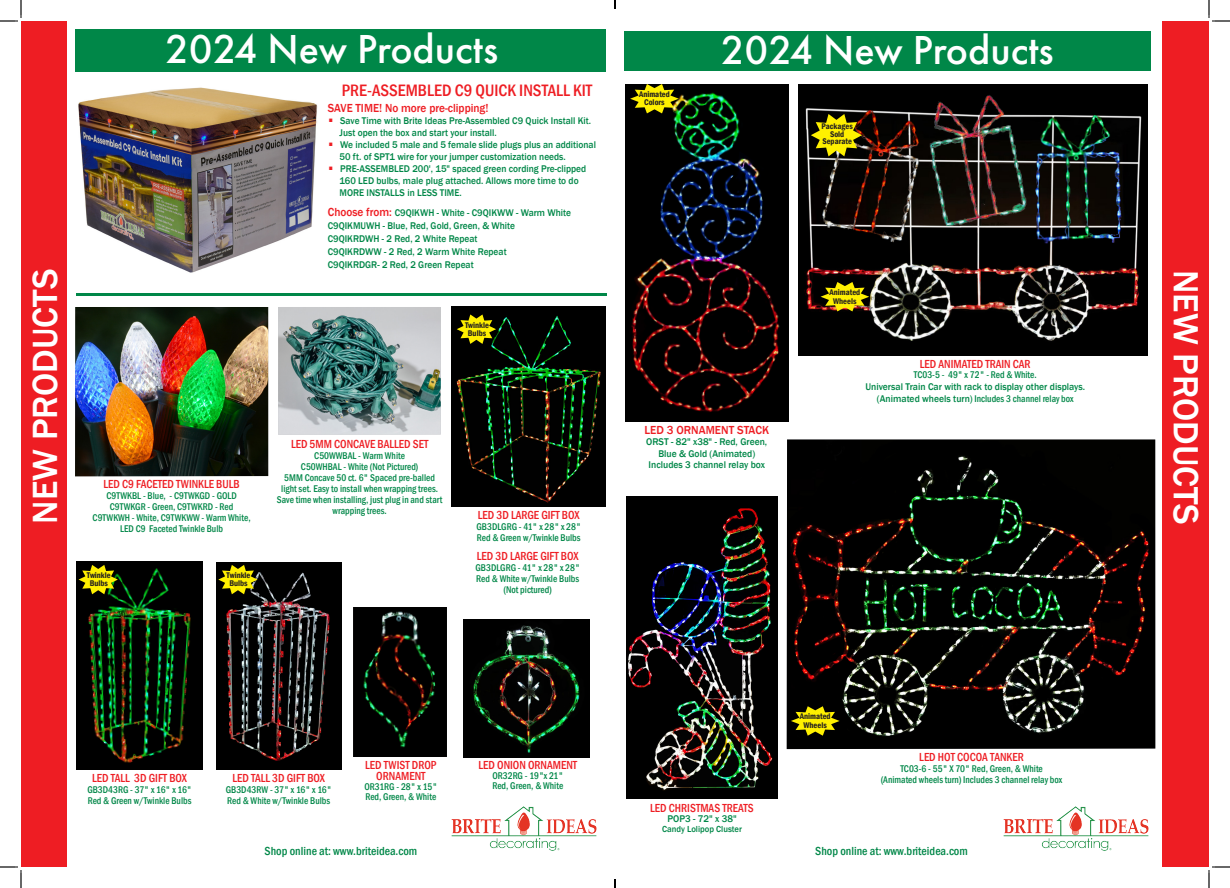
<style>
.page{position:relative;width:1230px;height:888px;background:#fff}
.page>*{position:absolute;margin:0;border:0;box-sizing:border-box;transform-origin:0 0}
.Description_1_White{font:500 42px "Futura PT";color:#fff}
.Description_1_White-2{font:500 36px "Franklin Gothic";color:#fff}
.t1{font:500 27px "Franklin Gothic";color:#ee1d23;scale:.94 1}
.t2{font:500 condensed 17px "Franklin Gothic";color:#ee1d23}
.Description_1_White-3{font:500 condensed 12px/10.4px "Franklin Gothic";color:#ee1d23;text-align:center;scale:.96 1}
.t3{font:500 condensed 12px "Franklin Gothic";color:#008748}
.t4{font:500 12px "Franklin Gothic";color:#ee1d23;scale:.94 1}
.t5{font:500 12px "Franklin Gothic";color:#ee1d23;scale:.96 1}
.Description_1_White-4{font:500 condensed 10px/11px "Franklin Gothic";color:#008748;text-align:center;scale:.96 1}
.Description_1_White-5{font:500 10px "Franklin Gothic";color:#008748;scale:.94 1}
.Description_1_White-6{font:500 10px/12px "Franklin Gothic";color:#008748;text-align:center;scale:.96 1}
.Description_1_White-7{font:500 9px "Franklin Gothic";color:#008748;scale:.96 1}
.t6{font:600 condensed 8.5px "Franklin Gothic";color:#231f20}
.s1{font-size:12px;color:#ee1d23}
.s2{font-stretch:normal}
</style>
<div class="page">
<div style="left:625px;top:31px;width:526px;height:39px;background:#008748"></div>
<div style="left:1163px;top:21px;width:46px;height:846px;background:#ee1d23"></div>
<div style="left:21px;top:21px;width:46px;height:846px;background:#ee1d23"></div>
<div style="left:76px;top:30px;width:530px;height:42px;background:#008748"></div>
<img style="left:78px;top:87px;width:240px;height:186px">
<img style="left:452px;top:307px;width:154px;height:199px">
<img style="left:464px;top:620px;width:126px;height:137px">
<img style="left:217px;top:562px;width:124px;height:207px">
<img style="left:77px;top:562px;width:126px;height:207px">
<img style="left:1003px;top:806px;width:146px;height:45px">
<img style="left:626px;top:85px;width:162px;height:337px">
<img style="left:451px;top:806px;width:146px;height:45px">
<img style="left:627px;top:497px;width:151px;height:302px">
<img style="left:787px;top:440px;width:368px;height:309px">
<img style="left:799px;top:85px;width:349px;height:271px">
<hr style="left:76px;top:293px;width:530px;height:3px;background:#008748">
<svg style="left:218px;top:565px;width:40px;height:29px"></svg>
<svg style="left:79px;top:565px;width:39px;height:29px"></svg>
<svg style="left:457px;top:314px;width:39px;height:30px"></svg>
<img style="left:75px;top:307px;width:193px;height:169px">
<img style="left:278px;top:307px;width:163px;height:128px">
<img style="left:353px;top:607px;width:94px;height:150px">
<img style="left:800px;top:93px;width:148px;height:161px">
<img style="left:902px;top:84px;width:147px;height:150px">
<img style="left:1017px;top:108px;width:125px;height:140px">
<svg style="left:811px;top:114px;width:51px;height:42px;background:#968a02"></svg>
<svg style="left:791px;top:706px;width:49px;height:30px"></svg>
<svg style="left:821px;top:282px;width:48px;height:29px"></svg>
<svg style="left:630px;top:84px;width:49px;height:29px"></svg>
<svg style="left:0;top:0;width:22px;height:22px"></svg>
<svg style="left:0;top:866px;width:22px;height:22px"></svg>
<svg style="left:1208px;top:0;width:22px;height:22px"></svg>
<svg style="left:1208px;top:866px;width:22px;height:22px"></svg>
<svg style="left:614px;top:0;width:2px;height:9px"></svg>
<svg style="left:614px;top:879px;width:2px;height:9px"></svg>
<p class="Description_1_White-2" style="left:23px;top:524px;width:257px;rotate:-90deg">NEW PRODUCTS</p>
<p class="Description_1_White" style="left:165px;top:23px;width:335px">2024 New Products</p>
<p class="t2" style="left:342px;top:79px;width:252px">PRE-ASSEMBLED C9 QUICK INSTALL KIT</p>
<p class="t4" style="left:328px;top:101px;width:173px">SAVE TIME! No more pre-clipping!</p>
<p class="t1" style="left:328px;top:96px;width:8px">.</p>
<p class="Description_1_White-5" style="left:340px;top:114px;width:268px">Save Time with Brite Ideas Pre-Assembled C9 Quick Install Kit.</p>
<p class="Description_1_White-5" style="left:340px;top:126px;width:169px">Just open the box and start your install.</p>
<p class="t1" style="left:328px;top:120px;width:8px">.</p>
<p class="Description_1_White-5" style="left:340px;top:138px;width:274px">We included 5 male and 5 female slide plugs plus an additional</p>
<p class="Description_1_White-5" style="left:340px;top:150px;width:242px">50 ft. of SPT1 wire for your jumper customization needs.</p>
<p class="t1" style="left:328px;top:144px;width:8px">.</p>
<p class="Description_1_White-5" style="left:340px;top:162px;width:263px">PRE-ASSEMBLED 200', 15" spaced green cording Pre-clipped</p>
<p class="Description_1_White-5" style="left:340px;top:174px;width:256px">160 LED bulbs, male plug attached. Allows more time to do</p>
<p class="Description_1_White-5" style="left:340px;top:186px;width:132px">MORE INSTALLS in LESS TIME.</p>
<p class="Description_1_White-5" style="left:328px;top:206px;width:260px"><span class="s1">Choose from:</span> C9QIKWH - White - C9QIKWW - Warm White</p>
<p class="Description_1_White-5" style="left:328px;top:220px;width:201px">C9QIKMUWH - Blue, Red, Gold, Green, &amp; White</p>
<p class="Description_1_White-5" style="left:328px;top:233px;width:161px">C9QIKRDWH - 2 Red, 2 White Repeat</p>
<p class="Description_1_White-5" style="left:328px;top:246px;width:192px">C9QIKRDWW - 2 Red, 2 Warm White Repeat</p>
<p class="Description_1_White-5" style="left:328px;top:259px;width:157px">C9QIKRDGR- 2 Red, 2 Green Repeat</p>
<p class="t6" style="left:465px;top:319px;width:25px">Twinkle</p>
<p class="t6" style="left:468px;top:327px;width:20px">Bulbs</p>
<p class="Description_1_White-3" style="left:103px;top:479px;width:144px">LED C9 FACETED TWINKLE BULB</p>
<p class="Description_1_White-4" style="left:106px;top:490px;width:137px">C9TWKBL - Blue, - C9TWKGD - GOLD</p>
<p class="Description_1_White-4" style="left:110px;top:501px;width:130px">C9TWKGR - Green, C9TWKRD - Red</p>
<p class="Description_1_White-4" style="left:93px;top:512px;width:166px">C9TWKWH - White, C9TWKWW - Warm White,</p>
<p class="Description_1_White-4" style="left:120px;top:523px;width:109px">LED C9 Faceted Twinkle Bulb</p>
<p class="t6" style="left:87px;top:570px;width:25px">Twinkle</p>
<p class="t6" style="left:90px;top:578px;width:20px">Bulbs</p>
<p class="t6" style="left:227px;top:570px;width:25px">Twinkle</p>
<p class="t6" style="left:229px;top:578px;width:20px">Bulbs</p>
<p class="Description_1_White-3" style="left:291px;top:439px;width:145px">LED 5MM CONCAVE BALLED SET</p>
<p class="Description_1_White-4" style="left:314px;top:450px;width:96px">C50WWBAL - Warm White</p>
<p class="Description_1_White-4" style="left:301px;top:461px;width:124px">C50WHBAL - White (Not Pictured)</p>
<p class="Description_1_White-4" style="left:284px;top:472px;width:159px">5MM Concave 50 ct. 6" Spaced pre-balled</p>
<p class="Description_1_White-4" style="left:281px;top:483px;width:165px">light set. Easy to install when wrapping trees.</p>
<p class="Description_1_White-4" style="left:277px;top:494px;width:174px">Save time when installing, just plug in and start wrapping trees.</p>
<p class="Description_1_White-3" style="left:478px;top:510px;width:107px">LED 3D LARGE GIFT BOX</p>
<p class="Description_1_White-4" style="left:477px;top:521px;width:110px">GB3DLGRG - 41" x 28" x 28"</p>
<p class="Description_1_White-4" style="left:477px;top:532px;width:110px">Red &amp; Green w/Twinkle Bulbs</p>
<p class="Description_1_White-3" style="left:477px;top:551px;width:107px">LED 3D LARGE GIFT BOX</p>
<p class="Description_1_White-4" style="left:476px;top:562px;width:110px">GB3DLGRG - 41" x 28" x 28"</p>
<p class="Description_1_White-4" style="left:476px;top:573px;width:109px">Red &amp; White w/Twinkle Bulbs</p>
<p class="Description_1_White-4" style="left:504px;top:584px;width:52px">(Not pictured)</p>
<p class="t6" style="left:639px;top:89px;width:32px">Animated</p>
<p class="t6" style="left:644px;top:97px;width:22px">Colors</p>
<p class="Description_1_White" style="left:721px;top:25px;width:335px">2024 New Products</p>
<p class="t6" style="left:822px;top:121px;width:33px">Packages</p>
<p class="t6" style="left:830px;top:129px;width:16px">Sold</p>
<p class="t6" style="left:822px;top:136px;width:31px">Separate</p>
<p class="t6" style="left:829px;top:287px;width:32px">Animated</p>
<p class="t6" style="left:833px;top:296px;width:25px">Wheels</p>
<p class="Description_1_White-3" style="left:920px;top:359px;width:117px">LED ANIMATED TRAIN CAR</p>
<p class="Description_1_White-4" style="left:914px;top:369px;width:130px">TC03-5 - 49" x 72" - Red &amp; White.</p>
<p class="Description_1_White-6" style="left:865px;top:381px;width:230px">Universal Train Car with rack to display other displays.</p>
<p class="Description_1_White-4" style="left:877px;top:393px;width:206px"><span class="s2">(Animated wheels turn)</span> Includes 3 channel relay box</p>
<p class="t5" style="left:645px;top:423px;width:131px">LED 3 ORNAMENT STACK</p>
<p class="Description_1_White-6" style="left:646px;top:436px;width:128px">ORST - 82" x38" - Red, Green,<br>Blue &amp; Gold (Animated)</p>
<p class="Description_1_White-6" style="left:649px;top:459px;width:123px">Includes 3 channel relay box</p>
<p class="Description_1_White-3" style="left:92px;top:772px;width:100px">LED TALL 3D GIFT BOX</p>
<p class="Description_1_White-4" style="left:87px;top:784px;width:110px">GB3D43RG - 37" x 16" x 16"</p>
<p class="Description_1_White-4" style="left:88px;top:795px;width:110px">Red &amp; Green w/Twinkle Bulbs</p>
<p class="Description_1_White-3" style="left:232px;top:772px;width:98px">LED TALL 3D GIFT BOX</p>
<p class="Description_1_White-4" style="left:226px;top:784px;width:112px">GB3D43RW - 37" x 16" x 16"</p>
<p class="Description_1_White-4" style="left:227px;top:795px;width:109px">Red &amp; White w/Twinkle Bulbs</p>
<p class="Description_1_White-3" style="left:365px;top:760px;width:76px">LED TWIST DROP<br>ORNAMENT</p>
<p class="Description_1_White-4" style="left:365px;top:781px;width:77px">OR31RG - 28" x 15"</p>
<p class="Description_1_White-4" style="left:365px;top:792px;width:75px">Red, Green, &amp; White</p>
<p class="t3" style="left:265px;top:843px;width:154px">Shop online at: www.briteidea.com</p>
<p class="Description_1_White-3" style="left:479px;top:760px;width:104px">LED ONION ORNAMENT</p>
<p class="Description_1_White-4" style="left:492px;top:770px;width:75px">OR32RG - 19"x 21"</p>
<p class="Description_1_White-4" style="left:492px;top:780px;width:75px">Red, Green, &amp; White</p>
<p class="Description_1_White-3" style="left:650px;top:802px;width:109px">LED CHRISTMAS TREATS</p>
<p class="Description_1_White-6" style="left:667px;top:812px;width:74px">POP3 - 72" x 38"</p>
<p class="Description_1_White-7" style="left:662px;top:824px;width:85px">Candy Lolipop Cluster</p>
<p class="t6" style="left:800px;top:711px;width:32px">Animated</p>
<p class="t6" style="left:804px;top:720px;width:25px">Wheels</p>
<p class="Description_1_White-3" style="left:919px;top:752px;width:110px">LED HOT COCOA TANKER</p>
<p class="Description_1_White-4" style="left:900px;top:764px;width:150px">TC03-6 - 55" X 70" Red, Green, &amp; White</p>
<p class="Description_1_White-4" style="left:881px;top:775px;width:191px">(Animated wheels turn) Includes 3 channel relay box</p>
<p class="t3" style="left:815px;top:843px;width:154px">Shop online at: www.briteidea.com</p>
<p class="Description_1_White-2" style="left:1208px;top:270px;width:257px;rotate:90deg">NEW PRODUCTS</p>
</div>
